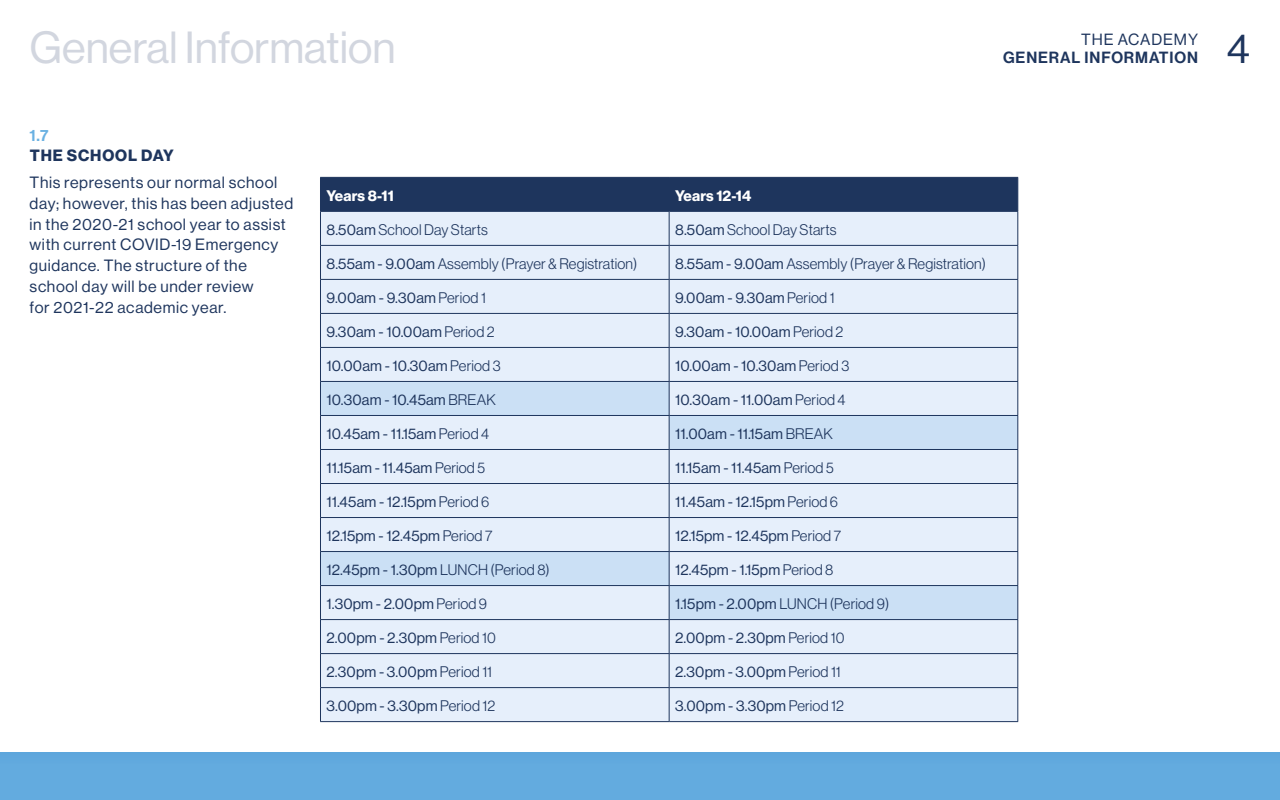
<style>
.page{position:relative;width:1280px;height:800px;background:#fff}
.page>*{position:absolute;margin:0;border:0;box-sizing:border-box;transform-origin:0 0}
.t1{font:44px "Haas Grot Disp 55 Roman";color:#d2d6df}
.t2{font:40.9px "Haas Grot Disp 55 Roman";color:#1e355d}
.t3{font:16px/20.8px "Haas Grot Disp 55 Roman";letter-spacing:.04em;color:#1e355d}
.t4{font:700 16px "Haas Grot Disp 75";letter-spacing:.055em;color:#1e355d}
.t5{font:500 16px "Haas Grot Disp 65";color:#6ab1e2}
.t6{font:500 15.9px "Haas Grot Disp 65";letter-spacing:.055em;color:#1e355d}
.t7{font:15.9px "Haas Grot Disp 55 Roman";letter-spacing:.055em;color:#1e355d}
.t8{font:15px "Haas Grot Disp 55 Roman";letter-spacing:.01em;color:#1e355d}
.t9{font:300 15px "Haas Grot Disp 45";letter-spacing:.01em;color:#1e355d}
.t10{font:700 15px "Haas Grot Disp 75";letter-spacing:.01em;color:#fff}
.s1{font-family:"Haas Grot Disp 55 Roman";font-weight:400}
.s2{font-family:"Haas Grot Disp 45";font-weight:300}
</style>
<div class="page">
<div style="left:0;top:752px;width:1280px;height:48px;background:#63abdf"></div>
<div style="left:0;top:752px;width:1280px;height:12px;background:#5fa7dd"></div>
<div style="left:321px;top:178px;width:696px;height:33px;background:#1e355d"></div>
<div style="left:321px;top:212px;width:696px;height:509px;background:#e6effb"></div>
<svg style="left:321px;top:382px;width:696px;height:237px;background:#deeaf9"></svg>
<hr style="left:320px;top:177px;width:349px;height:1px;background:#1e355d">
<hr style="left:320px;top:178px;width:1px;height:33px;background:#1e355d">
<hr style="left:669px;top:177px;width:349px;height:1px;background:#1e355d">
<hr style="left:669px;top:178px;width:1px;height:33px;background:#1e355d">
<hr style="left:1017px;top:178px;width:1px;height:33px;background:#1e355d">
<hr style="left:320px;top:211px;width:349px;height:1px;background:#1e355d">
<hr style="left:320px;top:212px;width:1px;height:33px;background:#1e355d">
<hr style="left:669px;top:211px;width:349px;height:1px;background:#1e355d">
<hr style="left:669px;top:212px;width:1px;height:33px;background:#1e355d">
<hr style="left:1017px;top:212px;width:1px;height:33px;background:#1e355d">
<hr style="left:320px;top:245px;width:349px;height:1px;background:#1e355d">
<hr style="left:320px;top:246px;width:1px;height:33px;background:#1e355d">
<hr style="left:669px;top:245px;width:349px;height:1px;background:#1e355d">
<hr style="left:669px;top:246px;width:1px;height:33px;background:#1e355d">
<hr style="left:1017px;top:246px;width:1px;height:33px;background:#1e355d">
<hr style="left:320px;top:279px;width:349px;height:1px;background:#1e355d">
<hr style="left:320px;top:280px;width:1px;height:33px;background:#1e355d">
<hr style="left:669px;top:279px;width:349px;height:1px;background:#1e355d">
<hr style="left:669px;top:280px;width:1px;height:33px;background:#1e355d">
<hr style="left:1017px;top:280px;width:1px;height:33px;background:#1e355d">
<hr style="left:320px;top:313px;width:349px;height:1px;background:#1e355d">
<hr style="left:320px;top:314px;width:1px;height:33px;background:#1e355d">
<hr style="left:669px;top:313px;width:349px;height:1px;background:#1e355d">
<hr style="left:669px;top:314px;width:1px;height:33px;background:#1e355d">
<hr style="left:1017px;top:314px;width:1px;height:33px;background:#1e355d">
<hr style="left:320px;top:347px;width:349px;height:1px;background:#1e355d">
<hr style="left:320px;top:348px;width:1px;height:33px;background:#1e355d">
<hr style="left:669px;top:347px;width:349px;height:1px;background:#1e355d">
<hr style="left:669px;top:348px;width:1px;height:33px;background:#1e355d">
<hr style="left:1017px;top:348px;width:1px;height:33px;background:#1e355d">
<hr style="left:320px;top:381px;width:349px;height:1px;background:#1e355d">
<hr style="left:320px;top:382px;width:1px;height:33px;background:#1e355d">
<hr style="left:669px;top:381px;width:349px;height:1px;background:#1e355d">
<hr style="left:669px;top:382px;width:1px;height:33px;background:#1e355d">
<hr style="left:1017px;top:382px;width:1px;height:33px;background:#1e355d">
<hr style="left:320px;top:415px;width:349px;height:1px;background:#1e355d">
<hr style="left:320px;top:416px;width:1px;height:33px;background:#1e355d">
<hr style="left:669px;top:415px;width:349px;height:1px;background:#1e355d">
<hr style="left:669px;top:416px;width:1px;height:33px;background:#1e355d">
<hr style="left:1017px;top:416px;width:1px;height:33px;background:#1e355d">
<hr style="left:320px;top:449px;width:349px;height:1px;background:#1e355d">
<hr style="left:320px;top:450px;width:1px;height:33px;background:#1e355d">
<hr style="left:669px;top:449px;width:349px;height:1px;background:#1e355d">
<hr style="left:669px;top:450px;width:1px;height:33px;background:#1e355d">
<hr style="left:1017px;top:450px;width:1px;height:33px;background:#1e355d">
<hr style="left:320px;top:483px;width:349px;height:1px;background:#1e355d">
<hr style="left:320px;top:484px;width:1px;height:33px;background:#1e355d">
<hr style="left:669px;top:483px;width:349px;height:1px;background:#1e355d">
<hr style="left:669px;top:484px;width:1px;height:33px;background:#1e355d">
<hr style="left:1017px;top:484px;width:1px;height:33px;background:#1e355d">
<hr style="left:320px;top:517px;width:349px;height:1px;background:#1e355d">
<hr style="left:320px;top:518px;width:1px;height:33px;background:#1e355d">
<hr style="left:669px;top:517px;width:349px;height:1px;background:#1e355d">
<hr style="left:669px;top:518px;width:1px;height:33px;background:#1e355d">
<hr style="left:1017px;top:518px;width:1px;height:33px;background:#1e355d">
<hr style="left:320px;top:551px;width:349px;height:1px;background:#1e355d">
<hr style="left:320px;top:552px;width:1px;height:33px;background:#1e355d">
<hr style="left:669px;top:551px;width:349px;height:1px;background:#1e355d">
<hr style="left:669px;top:552px;width:1px;height:33px;background:#1e355d">
<hr style="left:1017px;top:552px;width:1px;height:33px;background:#1e355d">
<hr style="left:320px;top:585px;width:349px;height:1px;background:#1e355d">
<hr style="left:320px;top:586px;width:1px;height:33px;background:#1e355d">
<hr style="left:669px;top:585px;width:349px;height:1px;background:#1e355d">
<hr style="left:669px;top:586px;width:1px;height:33px;background:#1e355d">
<hr style="left:1017px;top:586px;width:1px;height:33px;background:#1e355d">
<hr style="left:320px;top:619px;width:349px;height:1px;background:#1e355d">
<hr style="left:320px;top:620px;width:1px;height:33px;background:#1e355d">
<hr style="left:669px;top:619px;width:349px;height:1px;background:#1e355d">
<hr style="left:669px;top:620px;width:1px;height:33px;background:#1e355d">
<hr style="left:1017px;top:620px;width:1px;height:33px;background:#1e355d">
<hr style="left:320px;top:653px;width:349px;height:1px;background:#1e355d">
<hr style="left:320px;top:654px;width:1px;height:33px;background:#1e355d">
<hr style="left:669px;top:653px;width:349px;height:1px;background:#1e355d">
<hr style="left:669px;top:654px;width:1px;height:33px;background:#1e355d">
<hr style="left:1017px;top:654px;width:1px;height:33px;background:#1e355d">
<hr style="left:320px;top:687px;width:349px;height:1px;background:#1e355d">
<hr style="left:320px;top:688px;width:1px;height:33px;background:#1e355d">
<hr style="left:669px;top:687px;width:349px;height:1px;background:#1e355d">
<hr style="left:669px;top:688px;width:1px;height:33px;background:#1e355d">
<hr style="left:1017px;top:688px;width:1px;height:33px;background:#1e355d">
<hr style="left:320px;top:721px;width:349px;height:1px;background:#1e355d">
<hr style="left:669px;top:721px;width:349px;height:1px;background:#1e355d">
<h1 class="t1" style="left:30px;top:23px;width:368px">General Information</h1>
<p class="t7" style="left:1081px;top:31px;width:118px">THE ACADEMY</p>
<p class="t6" style="left:1003px;top:49px;width:196px">GENERAL INFORMATION</p>
<p class="t5" style="left:30px;top:126px;width:21px">1.7</p>
<p class="t4" style="left:30px;top:146px;width:145px">THE SCHOOL DAY</p>
<p class="t3" style="left:30px;top:172px;width:265px">This represents our normal school day; however, this has been adjusted in the 2020-21 school year to assist with current COVID-19 Emergency guidance. The structure of the school day will be under review<br>for 2021-22 academic year.</p>
<p class="t10" style="left:326px;top:186px;width:69px">Years 8-11</p>
<p class="t10" style="left:675px;top:186px;width:78px">Years 12-14</p>
<p class="t9" style="left:326px;top:221px;width:163px"><span class="s1">8.50am</span> School Day Starts</p>
<p class="t9" style="left:675px;top:221px;width:163px"><span class="s1">8.50am</span> School Day Starts</p>
<p class="t9" style="left:326px;top:255px;width:312px"><span class="s1">8.55am - 9.00am</span> Assembly (Prayer &amp; Registration)</p>
<p class="t9" style="left:675px;top:255px;width:312px"><span class="s1">8.55am - 9.00am</span> Assembly (Prayer &amp; Registration)</p>
<p class="t8" style="left:326px;top:289px;width:161px">9.00am - 9.30am <span class="s2">Period 1</span></p>
<p class="t8" style="left:675px;top:289px;width:161px">9.00am - 9.30am <span class="s2">Period 1</span></p>
<p class="t8" style="left:326px;top:323px;width:170px">9.30am - 10.00am <span class="s2">Period 2</span></p>
<p class="t8" style="left:675px;top:323px;width:170px">9.30am - 10.00am <span class="s2">Period 2</span></p>
<p class="t8" style="left:326px;top:357px;width:176px">10.00am - 10.30am <span class="s2">Period 3</span></p>
<p class="t8" style="left:675px;top:357px;width:176px">10.00am - 10.30am <span class="s2">Period 3</span></p>
<p class="t8" style="left:326px;top:391px;width:171px">10.30am - 10.45am <span class="s2">BREAK</span></p>
<p class="t8" style="left:675px;top:391px;width:172px">10.30am - 11.00am <span class="s2">Period 4</span></p>
<p class="t8" style="left:326px;top:425px;width:164px">10.45am - 11.15am <span class="s2">Period 4</span></p>
<p class="t8" style="left:675px;top:425px;width:159px">11.00am - 11.15am <span class="s2">BREAK</span></p>
<p class="t8" style="left:326px;top:459px;width:160px">11.15am - 11.45am <span class="s2">Period 5</span></p>
<p class="t8" style="left:675px;top:459px;width:160px">11.15am - 11.45am <span class="s2">Period 5</span></p>
<p class="t8" style="left:326px;top:493px;width:164px">11.45am - 12.15pm <span class="s2">Period 6</span></p>
<p class="t8" style="left:675px;top:493px;width:164px">11.45am - 12.15pm <span class="s2">Period 6</span></p>
<p class="t8" style="left:326px;top:527px;width:167px">12.15pm - 12.45pm <span class="s2">Period 7</span></p>
<p class="t8" style="left:675px;top:527px;width:167px">12.15pm - 12.45pm <span class="s2">Period 7</span></p>
<p class="t8" style="left:326px;top:561px;width:225px">12.45pm - 1.30pm <span class="s2">LUNCH (Period 8)</span></p>
<p class="t8" style="left:675px;top:561px;width:160px">12.45pm - 1.15pm <span class="s2">Period 8</span></p>
<p class="t8" style="left:326px;top:595px;width:162px">1.30pm - 2.00pm <span class="s2">Period 9</span></p>
<p class="t9" style="left:675px;top:595px;width:216px"><span class="s1">1.15pm - 2.00pm</span> LUNCH (Period 9)</p>
<p class="t8" style="left:326px;top:629px;width:171px">2.00pm - 2.30pm <span class="s2">Period 10</span></p>
<p class="t8" style="left:675px;top:629px;width:171px">2.00pm - 2.30pm <span class="s2">Period 10</span></p>
<p class="t8" style="left:326px;top:663px;width:167px">2.30pm - 3.00pm <span class="s2">Period 11</span></p>
<p class="t8" style="left:675px;top:663px;width:167px">2.30pm - 3.00pm <span class="s2">Period 11</span></p>
<p class="t8" style="left:326px;top:697px;width:170px">3.00pm - 3.30pm <span class="s2">Period 12</span></p>
<p class="t8" style="left:675px;top:697px;width:170px">3.00pm - 3.30pm <span class="s2">Period 12</span></p>
<h2 class="t2" style="left:1227px;top:26px;width:25px">4</h2>
</div>
